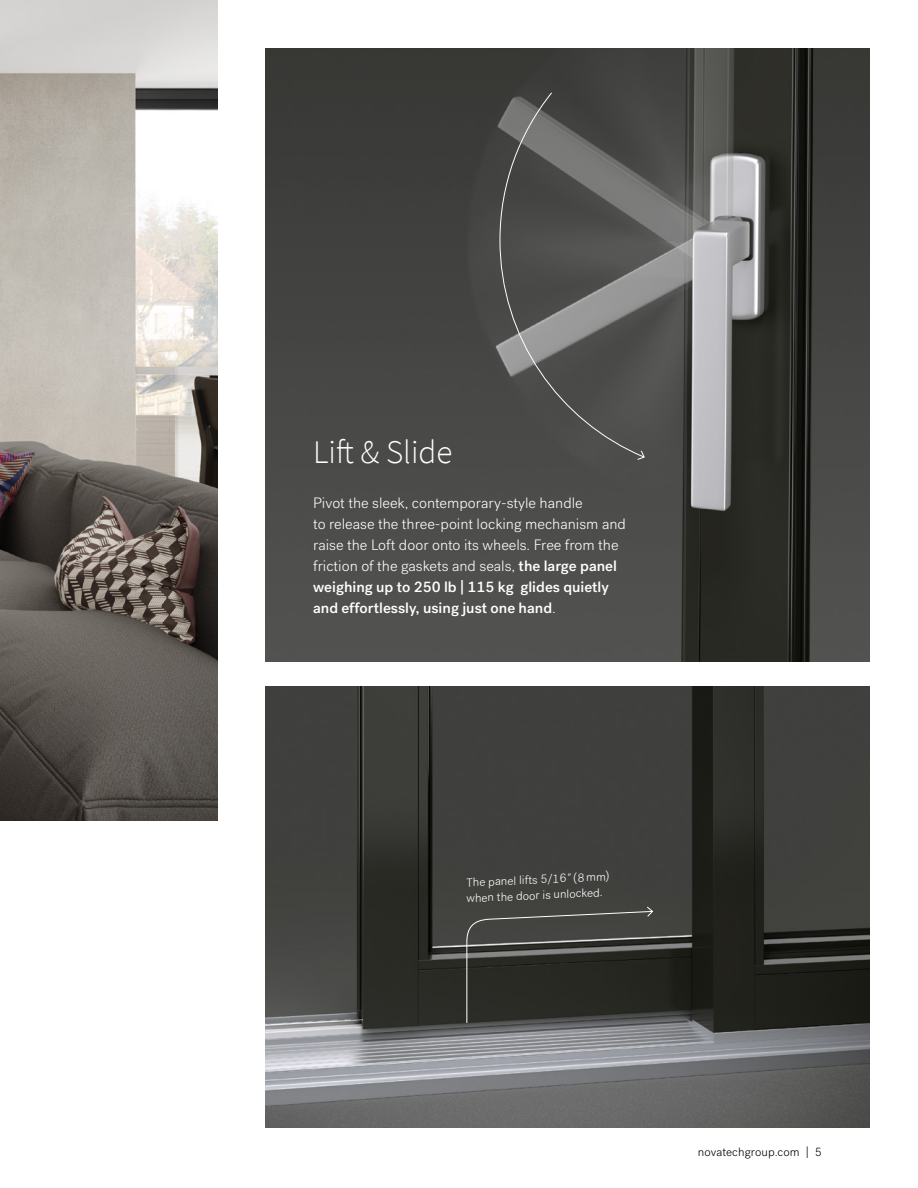
<style>
.page{position:relative;width:918px;height:1188px;background:#fff}
.page>*{position:absolute;margin:0;border:0;box-sizing:border-box;transform-origin:0 0}
.H1_source_sans_ultra{font:300 33px "Source Sans Pro";color:#fff}
.P2_Post_grotesk_9_12{font:300 15px/21px "Post Grotesk";color:#fff}
.P2_Post_grotesk_9_12-2{font:300 12px/15.8px "Post Grotesk";color:#fff}
.Footer_Right_page{font:300 12px "Post Grotesk";letter-spacing:.01em;color:#000}
.s1{font-weight:500}
.s2{font-style:italic}
</style>
<div class="page">
<img style="left:265px;top:686px;width:605px;height:442px">
<img style="left:265px;top:48px;width:605px;height:613px">
<svg style="left:499px;top:92px;width:146px;height:366px;background:#595957"></svg>
<svg style="left:637px;top:450px;width:8px;height:10px"></svg>
<img style="left:0;top:0;width:217px;height:821px">
<svg style="left:466px;top:906px;width:187px;height:117px;background:#3a3b36"></svg>
<p class="H1_source_sans_ultra" style="left:313px;top:432px;width:141px">Lift &amp; Slide</p>
<p class="P2_Post_grotesk_9_12" style="left:313px;top:493px;width:314px">Pivot the sleek, contemporary-style handle<br>to release the three-point locking mechanism and raise the Loft door onto its wheels. Free from the friction of the gaskets and seals, <span class="s1">the large panel weighing up to 250 lb | 115 kg glides quietly and effortlessly, using just one hand</span>.</p>
<p class="P2_Post_grotesk_9_12-2" style="left:465px;top:875px;width:146px;rotate:-3deg">The panellifts 5/16<span class="s2">"</span> (8mm) when the dooris unlocked.</p>
<p class="Footer_Right_page" style="left:698px;top:1145px;width:126px">novatechgroup.com | 5</p>
</div>
